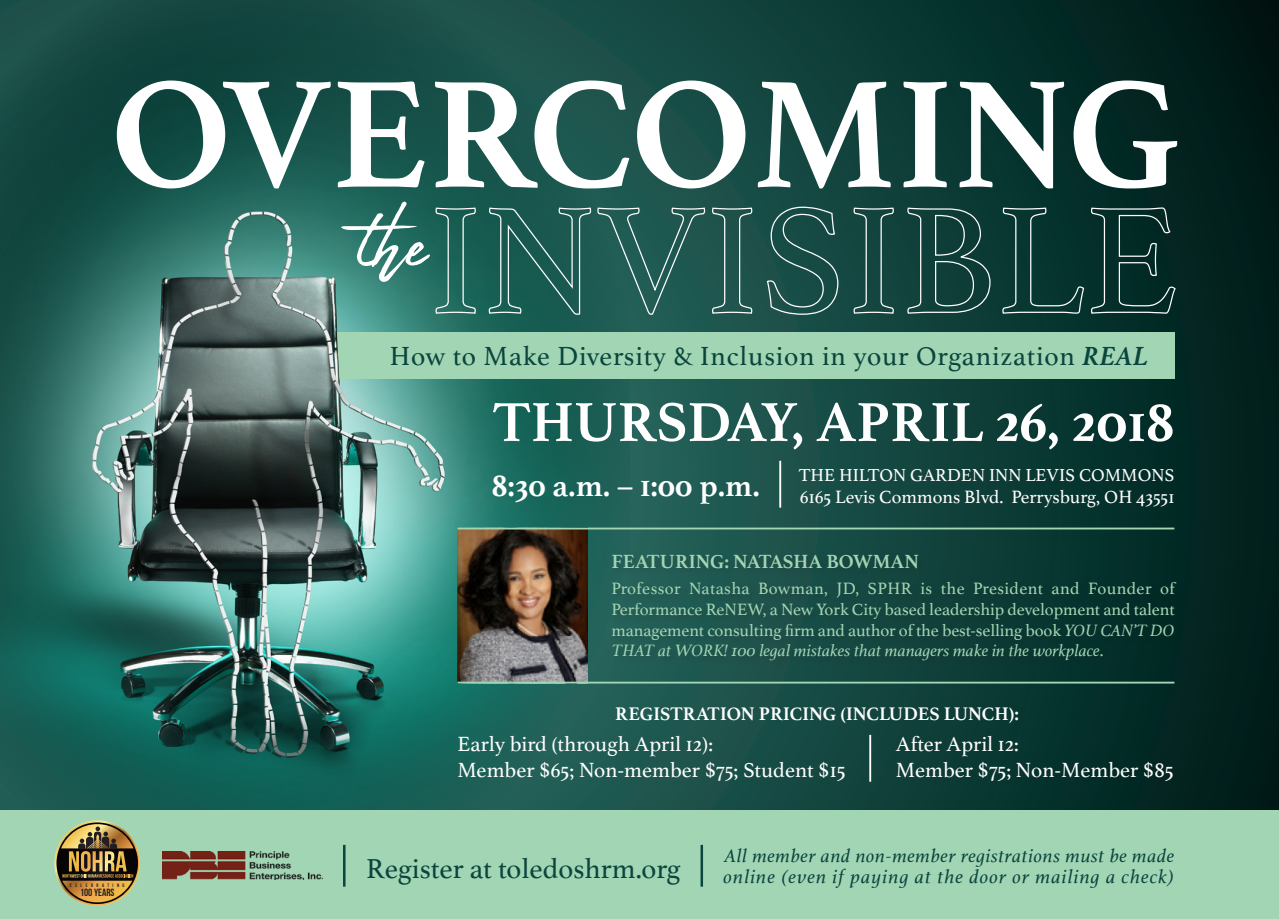
<style>
.page{position:relative;width:1279px;height:919px;background:#fff}
.page>*{position:absolute;margin:0;border:0;box-sizing:border-box;transform-origin:0 0}
.t1{font:700 160px "Athelas";color:#fff}
.t2{font:120.75px "Abuget";color:#fff}
.t3{font:700 57.75px "Athelas";color:#fff}
.t4{font:700 32.25px "Athelas";color:#fff}
.t5{font:28.75px "Athelas";color:#0a453e}
.t6{font:27.5px "Athelas";letter-spacing:.03em;color:#0a453e}
.t7{font:21.5px/25.8px "Athelas";color:#fff}
.t8{font:italic 20px "Athelas";letter-spacing:.05em;color:#0a453e}
.t9{font:700 20px "Athelas";color:#a2d5b4}
.t10{font:italic 19.5px "Athelas";letter-spacing:.03em;color:#0a453e}
.t11{font:700 19px "Athelas";color:#fff}
.t12{font:18.75px "Athelas";color:#fff}
.t13{font:18.25px "Athelas";color:#fff}
.body_copy{font:17.25px/20.8px "Athelas";letter-spacing:-.005em;color:#a2d5b4;text-align:justify}
.t14{font:10.5px "Bebas Neue";color:#231f20}
.t15{font:5px "Bebas Neue";letter-spacing:.7em;color:#231f20}
.s1{font-weight:700;font-style:italic}
.s2{font-style:italic}
</style>
<div class="page">
<svg style="left:629px;top:0;width:649px;height:810px;background:#0d3934"></svg>
<img style="left:0;top:0;width:629px;height:810px">
<div style="left:320px;top:332px;width:853px;height:47px;background:#a2d5b4"></div>
<svg style="left:435px;top:207px;width:41px;height:107px;background:#2f7166"></svg>
<svg style="left:488px;top:206px;width:217px;height:109px;background:#2a645c"></svg>
<svg style="left:711px;top:207px;width:41px;height:107px;background:#33625c"></svg>
<svg style="left:766px;top:206px;width:72px;height:109px;background:#2a5a54"></svg>
<svg style="left:852px;top:207px;width:42px;height:107px;background:#28554f"></svg>
<svg style="left:906px;top:207px;width:84px;height:107px;background:#234e49"></svg>
<svg style="left:1001px;top:207px;width:83px;height:107px;background:#15403b"></svg>
<svg style="left:1090px;top:207px;width:86px;height:107px;background:#173d38"></svg>
<div style="left:294px;top:331px;width:46px;height:65px;background:#231f20;opacity:.75"></div>
<img style="left:157px;top:287px;width:184px;height:102px">
<img style="left:457px;top:529px;width:130px;height:152px">
<hr style="left:457px;top:527px;width:716px;height:2px;background:#a2d5b4">
<hr style="left:457px;top:681px;width:716px;height:2px;background:#a2d5b4">
<div style="left:610px;top:552px;width:574px;height:117px;background:#231f20;opacity:.26"></div>
<hr style="left:869px;top:734px;width:2px;height:47px;background:#fff">
<div style="left:0;top:810px;width:1278px;height:108px;background:#a2d5b4"></div>
<hr style="left:779px;top:460px;width:2px;height:47px;background:#fff">
<img style="left:54px;top:820px;width:86px;height:85px">
<hr style="left:700px;top:844px;width:2px;height:42px;background:#0a453e">
<hr style="left:343px;top:844px;width:2px;height:42px;background:#0a453e">
<img style="left:162px;top:851px;width:160px;height:28px">
<p class="t1" style="left:111px;top:4px;width:1069px">OVERCOMING</p>
<p class="t2" style="left:358px;top:172px;width:72px">the</p>
<p class="t6" style="left:389px;top:333px;width:760px">How to Make Diversity &amp; Inclusion in your Organization <span class="s1">REAL</span></p>
<p class="t3" style="left:492px;top:375px;width:683px">THURSDAY, APRIL 26, 2018</p>
<p class="t13" style="left:798px;top:460px;width:377px">THE HILTON GARDEN INN LEVIS COMMONS</p>
<p class="t4" style="left:492px;top:459px;width:269px">8:30 a.m. – 1:00 p.m.</p>
<p class="t12" style="left:799px;top:482px;width:376px">6165 Levis Commons Blvd. Perrysburg, OH 43551</p>
<p class="t9" style="left:611px;top:544px;width:309px">FEATURING: NATASHA BOWMAN</p>
<p class="body_copy" style="left:611px;top:577px;width:564px">Professor Natasha Bowman, JD, SPHR is the President and Founder of Performance ReNEW, a New York City based leadership development and talent management consulting firm and author of the best-selling book <span class="s2">YOU CAN’T DO THAT at WORK! 100 legal mistakes that managers make in the workplace</span>.</p>
<p class="t15" style="left:70px;top:882px;width:56px">CELEBRATING</p>
<p class="t14" style="left:80px;top:886px;width:36px">100 YEARS</p>
<p class="t11" style="left:615px;top:698px;width:405px">REGISTRATION PRICING (INCLUDES LUNCH):</p>
<p class="t7" style="left:457px;top:730px;width:389px">Early bird (through April 12):<br>Member $65; Non-member $75; Student $15</p>
<p class="t7" style="left:895px;top:730px;width:279px">After April 12:<br>Member $75; Non-Member $85</p>
<p class="t5" style="left:366px;top:845px;width:316px">Register at toledoshrm.org</p>
<p class="t10" style="left:724px;top:840px;width:451px">All member and non-member registrations must be made</p>
<p class="t8" style="left:723px;top:860px;width:452px">online (even if paying at the door or mailing a check)</p>
</div>
